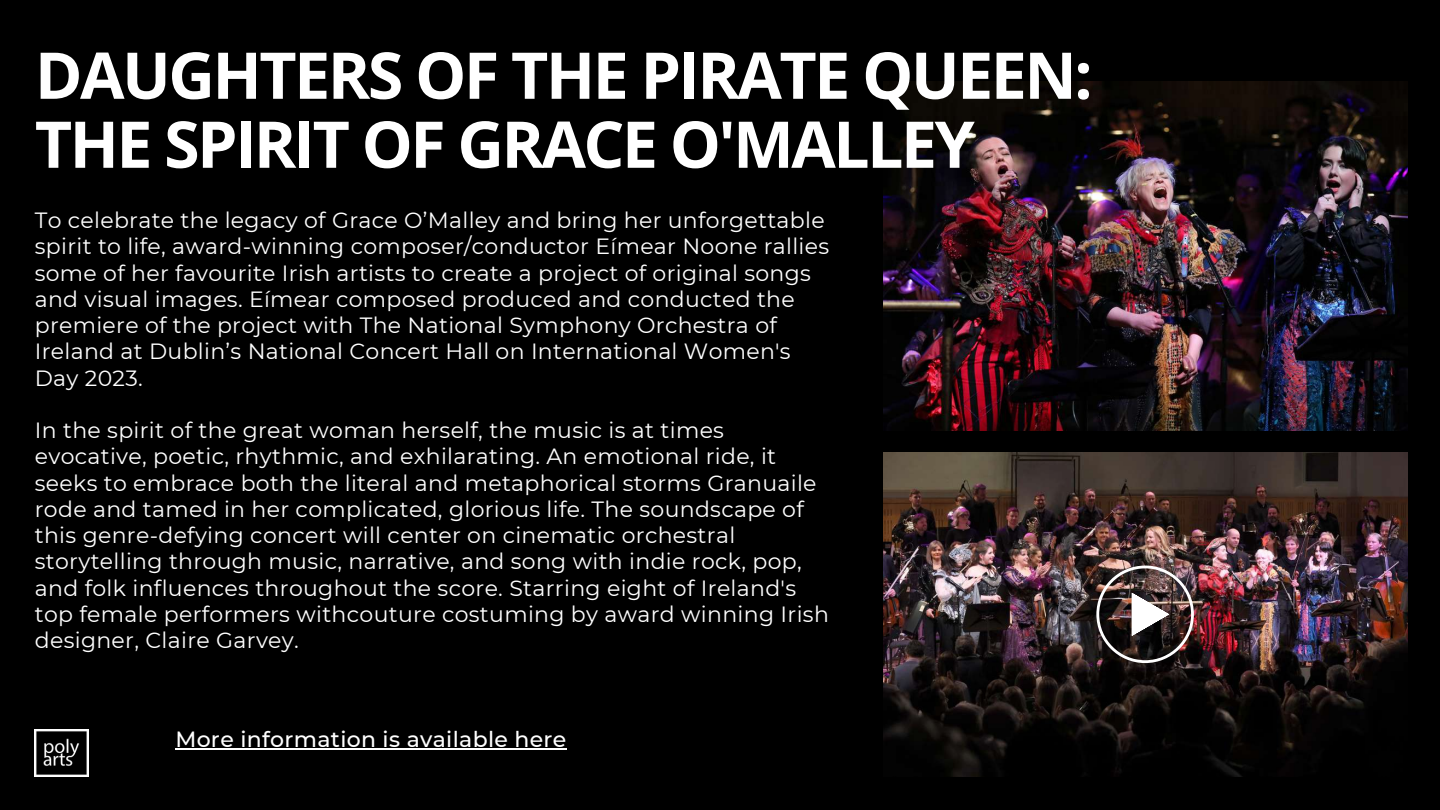
<style>
.page{position:relative;width:1440px;height:810px;background:#000}
.page>*{position:absolute;margin:0;border:0;box-sizing:border-box;transform-origin:0 0}
.t1{font:700 64.5px/69px "Open Sans";letter-spacing:-.04em;color:#fff}
.t2{font:22px/26.2px "Montserrat";letter-spacing:.015em;color:#fff}
.t3{font:500 22px "Montserrat";letter-spacing:.015em;color:#fff}
</style>
<div class="page">
<img style="left:35px;top:729px;width:54px;height:48px">
<img style="left:883px;top:453px;width:524px;height:324px">
<img style="left:883px;top:81px;width:524px;height:349px">
<img style="left:1096px;top:566px;width:98px;height:97px">
<hr style="left:175px;top:748px;width:392px;height:2px;background:#fff">
<h1 class="t1" style="left:35px;top:39px;width:1059px">DAUGHTERS OF THE PIRATE QUEEN:<br>THE SPIRIT OF GRACE O'MALLEY</h1>
<p class="t2" style="left:35px;top:207px;width:796px">To celebrate the legacy of Grace O’Malley and bring her unforgettable spirit to life, award-winning composer/conductor Eímear Noone rallies some of her favourite Irish artists to create a project of original songs and visual images. Eímear composed produced and conducted the premiere of the project with The National Symphony Orchestra of Ireland at Dublin’s National Concert Hall on International Women's Day 2023.</p>
<p class="t2" style="left:35px;top:417px;width:796px">In the spirit of the great woman herself, the music is at times evocative, poetic, rhythmic, and exhilarating. An emotional ride, it seeks to embrace both the literal and metaphorical storms Granuaile rode and tamed in her complicated, glorious life. The soundscape of this genre-defying concert will center on cinematic orchestral storytelling through music, narrative, and song with indie rock, pop, and folk influences throughout the score. Starring eight of Ireland's top female performers withcouture costuming by award winning Irish designer, Claire Garvey.</p>
<p class="t3" style="left:175px;top:726px;width:393px">More information is available here</p>
</div>
